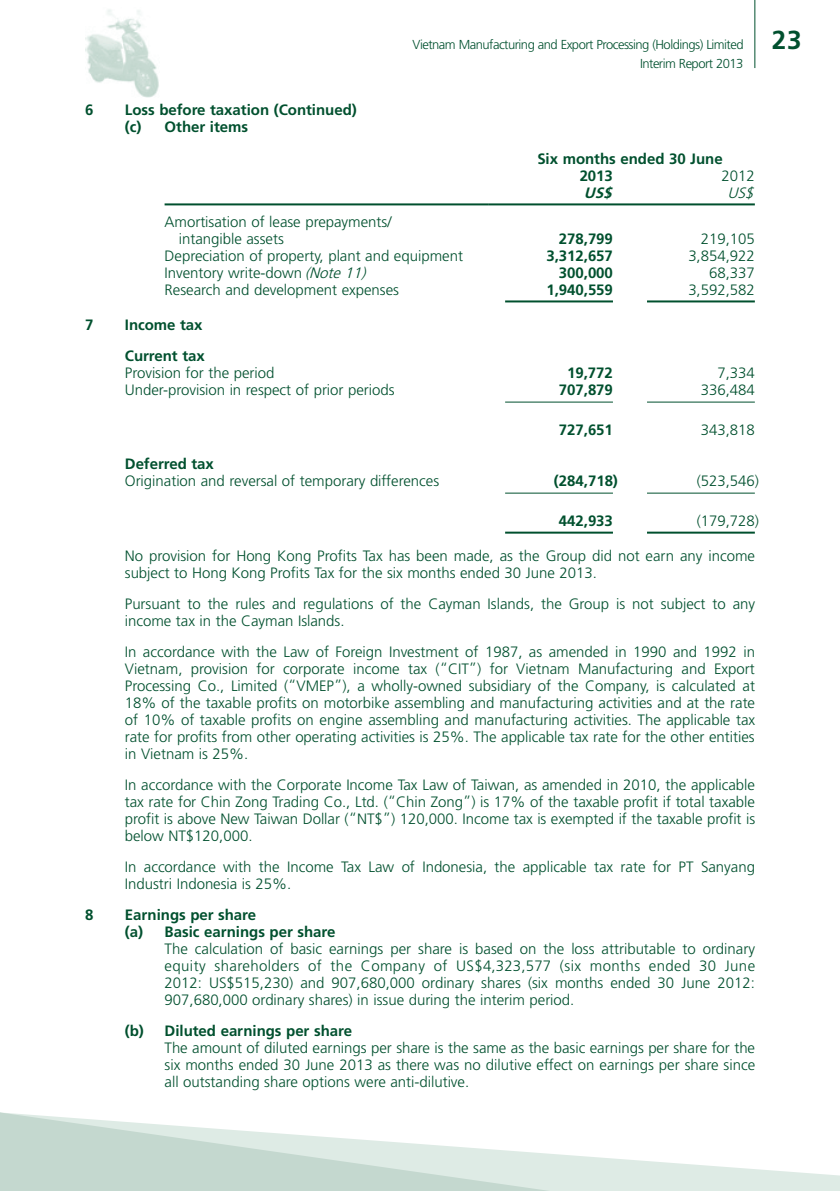
<style>
.page{position:relative;width:840px;height:1191px;background:#fff}
.page>*{position:absolute;margin:0;border:0;box-sizing:border-box;transform-origin:0 0}
.t1{font:700 26px "Frutiger LT Std";color:#00502e}
.Notes{font:300 15px/17px "Frutiger LT Std";color:#00502e}
.Notes-2{font:700 15px "Frutiger LT Std";color:#00502e}
.Notes_HD2{font:700 15px "Frutiger LT Std";color:#00502e}
.Notes_HD1{font:700 15px "Frutiger LT Std";color:#00502e}
.Notes-3{font:italic 700 15px "Frutiger LT Std";color:#00502e}
.Notes-4{font:italic 300 15px "Frutiger LT Std";color:#00502e}
.t2{font:300 13px/19px "Frutiger LT Std";letter-spacing:-.04em;color:#00502e;text-align:right}
.s1{font-style:italic}
</style>
<div class="page">
<svg style="left:743px;top:1168px;width:96px;height:23px;fill:#deebe5"></svg>
<svg style="left:0;top:1112px;width:743px;height:79px"></svg>
<hr style="left:754px;top:0;width:1px;height:68px;background:#00502e">
<img style="left:85px;top:9px;width:74px;height:89px">
<svg style="left:488px;top:205px;width:141px;height:1px"></svg>
<hr style="left:164px;top:203px;width:324px;height:2px;background:#00502e">
<hr style="left:488px;top:203px;width:141px;height:2px;background:#00502e">
<hr style="left:629px;top:203px;width:125px;height:2px;background:#00502e">
<hr style="left:505px;top:300px;width:107px;height:2px;background:#00502e">
<hr style="left:646px;top:300px;width:108px;height:2px;background:#00502e">
<svg style="left:505px;top:401px;width:108px;height:93px"></svg>
<hr style="left:505px;top:401px;width:107px;height:1px;background:#00502e">
<hr style="left:646px;top:401px;width:108px;height:1px;background:#00502e">
<hr style="left:505px;top:492px;width:107px;height:1px;background:#00502e">
<hr style="left:646px;top:492px;width:108px;height:1px;background:#00502e">
<hr style="left:505px;top:531px;width:107px;height:2px;background:#00502e">
<hr style="left:646px;top:531px;width:108px;height:2px;background:#00502e">
<p class="Notes_HD1" style="left:85px;top:101px;width:10px">6</p>
<p class="Notes_HD1" style="left:125px;top:101px;width:233px">Loss before taxation (Continued)</p>
<p class="Notes_HD2" style="left:125px;top:118px;width:125px">(c) Other items</p>
<p class="Notes" style="left:179px;top:213px;width:215px;text-indent:-14px">Amortisation of lease prepayments/ intangible assets</p>
<p class="t2" style="left:412px;top:35px;width:332px">Vietnam Manufacturing and Export Processing (Holdings) Limited<br>Interim Report 2013</p>
<h1 class="t1" style="left:771px;top:25px;width:31px">23</h1>
<p class="Notes-2" style="left:537px;top:149px;width:187px">Six months ended 30 June</p>
<p class="Notes-2" style="left:579px;top:166px;width:35px">2013</p>
<p class="Notes" style="left:721px;top:167px;width:35px">2012</p>
<p class="Notes-3" style="left:583px;top:183px;width:34px">US$</p>
<p class="Notes-4" style="left:727px;top:184px;width:32px">US$</p>
<p class="Notes-2" style="left:558px;top:229px;width:56px">278,799</p>
<p class="Notes" style="left:700px;top:230px;width:56px">219,105</p>
<p class="Notes" style="left:164px;top:247px;width:300px">Depreciation of property, plant and equipment</p>
<p class="Notes-2" style="left:546px;top:246px;width:68px">3,312,657</p>
<p class="Notes" style="left:688px;top:247px;width:68px">3,854,922</p>
<p class="Notes" style="left:164px;top:264px;width:207px">Inventory write-down <span class="s1">(Note11)</span></p>
<p class="Notes-2" style="left:558px;top:263px;width:56px">300,000</p>
<p class="Notes" style="left:708px;top:264px;width:47px">68,337</p>
<p class="Notes" style="left:164px;top:281px;width:236px">Research and development expenses</p>
<p class="Notes-2" style="left:546px;top:280px;width:68px">1,940,559</p>
<p class="Notes" style="left:688px;top:281px;width:68px">3,592,582</p>
<p class="Notes_HD1" style="left:85px;top:316px;width:10px">7</p>
<p class="Notes_HD1" style="left:125px;top:316px;width:79px">Income tax</p>
<p class="Notes-2" style="left:125px;top:347px;width:81px">Current tax</p>
<p class="Notes" style="left:125px;top:364px;width:151px">Provision for the period</p>
<p class="Notes-2" style="left:567px;top:364px;width:47px">19,772</p>
<p class="Notes" style="left:717px;top:364px;width:39px">7,334</p>
<p class="Notes" style="left:125px;top:381px;width:271px">Under-provision in respect of prior periods</p>
<p class="Notes-2" style="left:558px;top:381px;width:56px">707,879</p>
<p class="Notes" style="left:700px;top:381px;width:56px">336,484</p>
<p class="Notes-2" style="left:558px;top:421px;width:56px">727,651</p>
<p class="Notes" style="left:700px;top:421px;width:56px">343,818</p>
<p class="Notes-2" style="left:125px;top:455px;width:91px">Deferred tax</p>
<p class="Notes" style="left:125px;top:472px;width:316px">Origination and reversal of temporary differences</p>
<p class="Notes-2" style="left:553px;top:472px;width:65px">(284,718)</p>
<p class="Notes" style="left:696px;top:472px;width:64px">(523,546)</p>
<p class="Notes-2" style="left:558px;top:512px;width:56px">442,933</p>
<p class="Notes" style="left:696px;top:512px;width:64px">(179,728)</p>
<p class="Notes" style="left:125px;top:547px;width:631px">No provision for Hong Kong Profits Tax has been made, as the Group did not earn any income subject to Hong Kong Profits Tax for the six months ended 30 June 2013.</p>
<p class="Notes" style="left:125px;top:595px;width:631px">Pursuant to the rules and regulations of the Cayman Islands, the Group is not subject to any income tax in the Cayman Islands.</p>
<p class="Notes" style="left:125px;top:643px;width:631px;text-align:justify">In accordance with the Law of Foreign Investment of 1987, as amended in 1990 and 1992 in Vietnam, provision for corporate income tax (“CIT”) for Vietnam Manufacturing and Export Processing Co., Limited (“VMEP”), a wholly-owned subsidiary of the Company, is calculated at 18% of the taxable profits on motorbike assembling and manufacturing activities and at the rate of 10% of taxable profits on engine assembling and manufacturing activities. The applicable tax rate for profits from other operating activities is 25%. The applicable tax rate for the other entities in Vietnam is 25%.</p>
<p class="Notes" style="left:125px;top:776px;width:631px;text-align:justify">In accordance with the Corporate Income Tax Law of Taiwan, as amended in 2010, the applicable tax rate for Chin Zong Trading Co., Ltd. (“Chin Zong”) is 17% of the taxable profit if total taxable profit is above New Taiwan Dollar (“NT$”) 120,000. Income tax is exempted if the taxable profit is below NT$120,000.</p>
<p class="Notes" style="left:125px;top:858px;width:631px">In accordance with the Income Tax Law of Indonesia, the applicable tax rate for PT Sanyang<br>Industri Indonesia is 25%.</p>
<p class="Notes_HD1" style="left:85px;top:906px;width:10px">8</p>
<p class="Notes_HD1" style="left:125px;top:906px;width:133px">Earnings per share</p>
<p class="Notes_HD2" style="left:125px;top:923px;width:212px">(a) Basic earnings per share</p>
<p class="Notes" style="left:164px;top:940px;width:591px;text-align:justify">The calculation of basic earnings per share is based on the loss attributable to ordinary equity shareholders of the Company of US$4,323,577 (six months ended 30 June 2012: US$515,230) and 907,680,000 ordinary shares (six months ended 30 June 2012:<br>907,680,000 ordinary shares) in issue during the interim period.</p>
<p class="Notes_HD2" style="left:125px;top:1022px;width:228px">(b) Diluted earnings per share</p>
<p class="Notes" style="left:164px;top:1039px;width:591px;text-align:justify">The amount of diluted earnings per share is the same as the basic earnings per share for the six months ended 30 June 2013 as there was no dilutive effect on earnings per share since all outstanding share options were anti-dilutive.</p>
</div>
